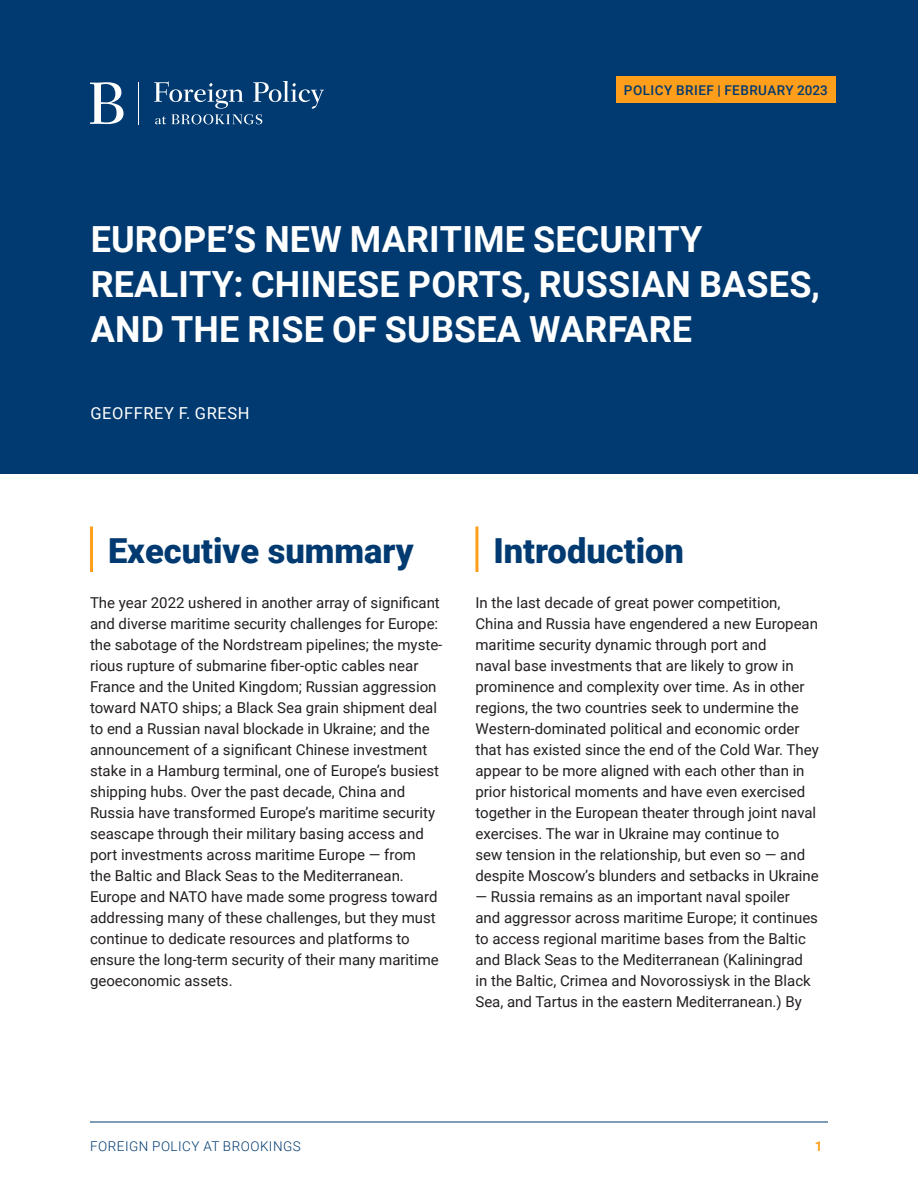
<style>
.page{position:relative;width:918px;height:1188px;background:#fff}
.page>*{position:absolute;margin:0;border:0;box-sizing:border-box;transform-origin:0 0}
.t1{font:700 36px/45px "Roboto";letter-spacing:.005em;color:#fff}
.t2{font:900 34.5px "Roboto";color:#003a70}
.t3{font:16.5px "Roboto";letter-spacing:.035em;color:#fff}
.Running_Text{font:15px/21px "Roboto";color:#231f20}
.t4{font:500 13.5px "Roboto";letter-spacing:.035em;color:#003a70}
.t5{font:300 13.5px "Roboto";letter-spacing:.035em;color:#003a70}
.t6{font:700 13.5px "Roboto";color:#ff9e1b}
</style>
<div class="page">
<div style="left:0;top:0;width:918px;height:473px;background:#003a70"></div>
<svg style="left:154px;top:81px;width:170px;height:43px"></svg>
<hr style="left:138px;top:82px;width:1px;height:42px;background:#fff">
<svg style="left:90px;top:82px;width:34px;height:42px"></svg>
<div style="left:616px;top:76px;width:220px;height:27px;background:#ff9e1b"></div>
<hr style="left:90px;top:1122px;width:738px;height:1px;background:#003a70">
<hr style="left:90px;top:527px;width:3px;height:45px;background:#ff9e1b">
<hr style="left:475px;top:527px;width:3px;height:45px;background:#ff9e1b">
<p class="t4" style="left:624px;top:81px;width:206px">POLICY BRIEF | FEBRUARY 2023</p>
<h1 class="t1" style="left:91px;top:215px;width:731px">EUROPE’S NEW MARITIME SECURITY<br>REALITY: CHINESE PORTS, RUSSIAN BASES,<br>AND THE RISE OF SUBSEA WARFARE</h1>
<p class="t3" style="left:90px;top:401px;width:161px">GEOFFREY F. GRESH</p>
<h2 class="t2" style="left:108px;top:526px;width:307px">Executive summary</h2>
<p class="Running_Text" style="left:90px;top:591px;width:354px">The year 2022 ushered in another array of significant and diverse maritime security challenges for Europe: the sabotage of the Nordstream pipelines; the myste&shy;rious rupture of submarine fiber-optic cables near France and the United Kingdom; Russian aggression toward NATO ships; a Black Sea grain shipment deal to end a Russian naval blockade in Ukraine; and the announcement of a significant Chinese investment stake in a Hamburg terminal, one of Europe’s busiest shipping hubs. Over the past decade, China and Russia have transformed Europe’s maritime security seascape through their military basing access and port investments across maritime Europe — from<br>the Baltic and Black Seas to the Mediterranean.<br>Europe and NATO have made some progress toward addressing many of these challenges, but they must continue to dedicate resources and platforms to ensure the long-term security of their many maritime geoeconomic assets.</p>
<h2 class="t2" style="left:493px;top:526px;width:192px">Introduction</h2>
<p class="Running_Text" style="left:475px;top:591px;width:345px">In the last decade of great power competition, China and Russia have engendered a new European maritime security dynamic through port and<br>naval base investments that are likely to grow in prominence and complexity over time. As in other regions, the two countries seek to undermine the Western-dominated political and economic order that has existed since the end of the Cold War. They appear to be more aligned with each other than in prior historical moments and have even exercised together in the European theater through joint naval exercises. The war in Ukraine may continue to<br>sew tension in the relationship, but even so — and despite Moscow’s blunders and setbacks in Ukraine</p>
<p class="Running_Text" style="left:475px;top:885px;width:344px">— Russia remains as an important naval spoiler and aggressor across maritime Europe; it continues to access regional maritime bases from the Baltic and Black Seas to the Mediterranean (Kaliningrad in the Baltic, Crimea and Novorossiysk in the Black Sea, and Tartus in the eastern Mediterranean.) By</p>
<p class="t5" style="left:90px;top:1137px;width:212px">FOREIGN POLICY AT BROOKINGS</p>
<p class="t6" style="left:815px;top:1137px;width:9px">1</p>
</div>
